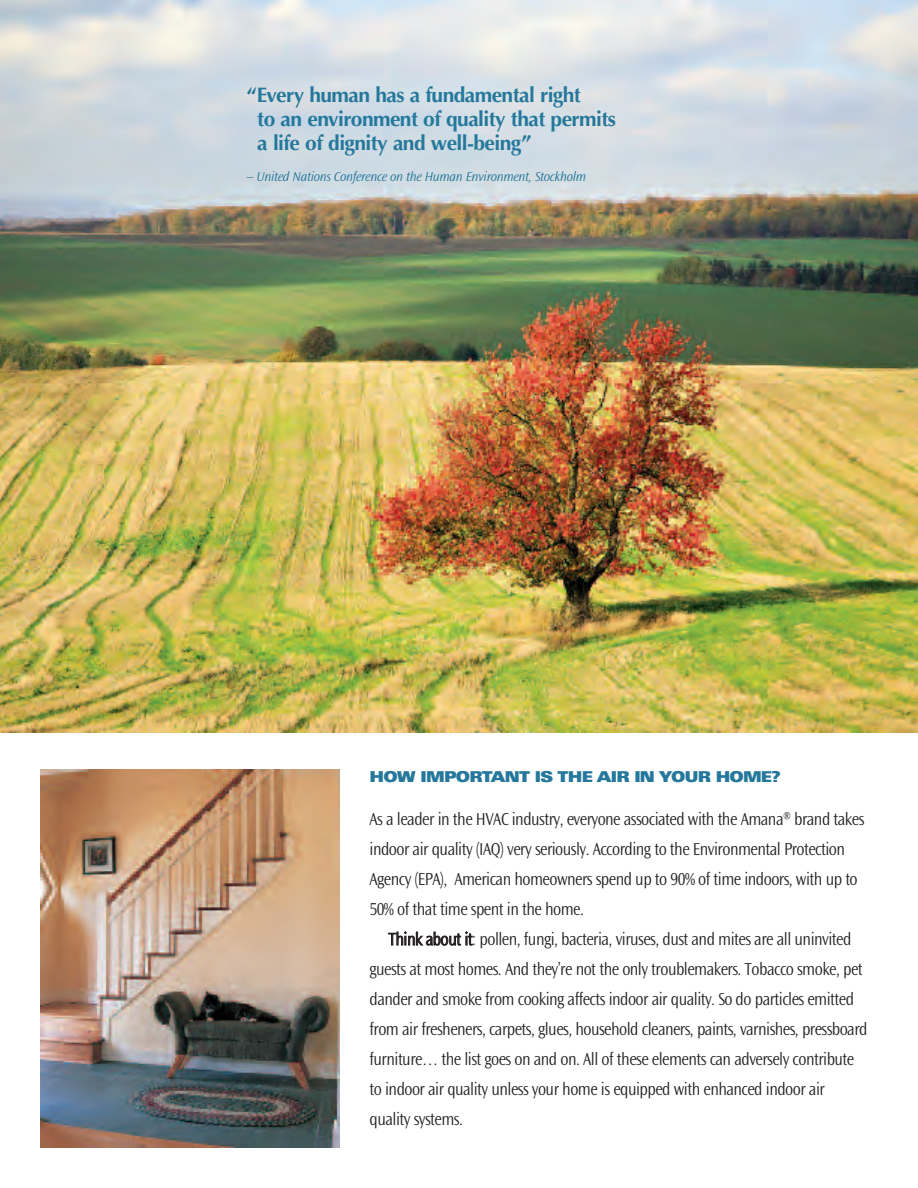
<style>
.page{position:relative;width:918px;height:1188px;background:#fff}
.page>*{position:absolute;margin:0;border:0;box-sizing:border-box;transform-origin:0 0}
.t1{font:700 21px/24px "Optima";letter-spacing:-.03em;color:#25789b}
.t2{font:300 18px/30px "Ocean Sans";letter-spacing:-.035em;color:#231f20;scale:.9 1}
.t3{font:900 expanded 15px "Univers";letter-spacing:-.06em;color:#25789b;scale:.9 1}
.t4{font:italic 300 13.5px "Ocean Sans Std";letter-spacing:-.025em;color:#25789b}
</style>
<div class="page">
<img style="left:0;top:0;width:918px;height:732px">
<img style="left:40px;top:770px;width:300px;height:378px">
<p class="t1" style="left:257px;top:83px;width:360px;text-indent:-11px">“Every human has a fundamental right<br>to an environment of quality that permits a life of dignity and well-being”</p>
<p class="t4" style="left:247px;top:171px;width:341px">– United Nations Conference on the Human Environment, Stockholm</p>
<p class="t3" style="left:370px;top:771px;width:459px">HOW IMPORTANT IS THE AIR IN YOUR HOME?</p>
<p class="t2" style="left:370px;top:804px;width:551px">As a leader in the HVAC industry, everyone associated with the Amana® brand takes indoor air quality (IAQ) very seriously. According to the Environmental Protection Agency (EPA), American homeowners spend up to 90% of time indoors, with up to 50% of that time spent in the home.</p>
<p class="t2" style="left:370px;top:924px;width:555px;text-indent:19px">Think about it: pollen, fungi, bacteria, viruses, dust and mites are all uninvited guests at most homes. And they’re not the only troublemakers. Tobacco smoke, pet dander and smoke from cooking affects indoor air quality. So do particles emitted from air fresheners, carpets, glues, household cleaners, paints, varnishes, pressboard furniture… the list goes on and on. All of these elements can adversely contribute to indoor air quality unless your home is equipped with enhanced indoor air quality systems.</p>
</div>
